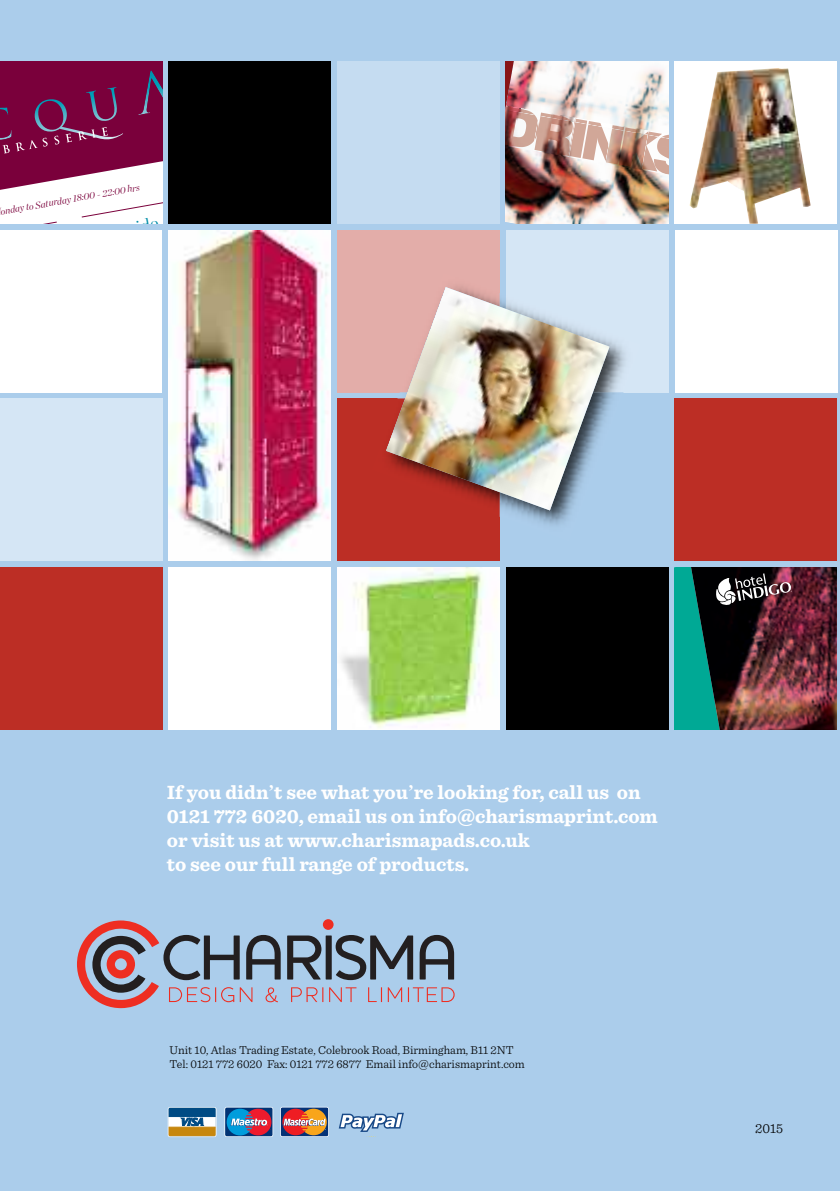
<style>
.page{position:relative;width:840px;height:1191px;background:#fff}
.page>*{position:absolute;margin:0;border:0;box-sizing:border-box;transform-origin:0 0}
.t1{font:700 20px/24.2px "Sentinel";color:#fff}
.t2{font:300 14px "Sentinel";color:#000}
.t3{font:300 12px/14px "Sentinel";color:#000}
.t4{font:9.6px "Chronicle Display Light Italic+KDQHKC";color:#7a003b}
.s1{font-family:"Sabon"}
</style>
<div class="page">
<div style="left:0;top:0;width:839px;height:1191px;background:#abcdeb"></div>
<svg style="left:226px;top:1108px;width:45px;height:27px"></svg>
<div style="left:224px;top:1106px;width:49px;height:31px;border:1px solid #fff;border-radius:2px"></div>
<svg style="left:280px;top:1107px;width:48px;height:29px"></svg>
<svg style="left:283px;top:1108px;width:43px;height:27px"></svg>
<div style="left:280px;top:1106px;width:49px;height:31px;border:1px solid #fff;border-radius:2px"></div>
<svg style="left:170px;top:1108px;width:44px;height:27px"></svg>
<div style="left:168px;top:1106px;width:48px;height:31px;border:1px solid #fff;border-radius:2px"></div>
<svg style="left:338px;top:1112px;width:65px;height:25px"></svg>
<div style="left:337px;top:62px;width:162px;height:162px;background:#c5dcf1"></div>
<img style="left:505px;top:62px;width:162px;height:162px">
<svg style="left:505px;top:62px;width:13px;height:157px"></svg>
<img style="left:505px;top:105px;width:34px;height:6px">
<img style="left:505px;top:107px;width:29px;height:3px">
<img style="left:538px;top:111px;width:37px;height:5px">
<img style="left:540px;top:114px;width:35px;height:2px">
<img style="left:575px;top:118px;width:37px;height:6px">
<img style="left:575px;top:119px;width:26px;height:3px">
<img style="left:611px;top:124px;width:37px;height:6px">
<img style="left:611px;top:126px;width:36px;height:2px">
<img style="left:647px;top:130px;width:20px;height:2px">
<img style="left:647px;top:132px;width:20px;height:3px">
<img style="left:505px;top:110px;width:33px;height:41px">
<img style="left:505px;top:141px;width:22px;height:6px">
<img style="left:532px;top:116px;width:43px;height:41px">
<img style="left:534px;top:139px;width:34px;height:17px">
<img style="left:568px;top:122px;width:43px;height:41px">
<img style="left:569px;top:152px;width:36px;height:9px">
<img style="left:605px;top:128px;width:42px;height:42px">
<img style="left:605px;top:158px;width:36px;height:9px">
<img style="left:641px;top:135px;width:26px;height:40px">
<img style="left:642px;top:167px;width:25px;height:8px">
<div style="left:674px;top:62px;width:162px;height:162px;background:#fff"></div>
<img style="left:689px;top:68px;width:107px;height:137px">
<div style="left:0;top:230px;width:162px;height:162px;background:#fff"></div>
<div style="left:337px;top:230px;width:162px;height:162px;background:#e3ada9"></div>
<div style="left:505px;top:230px;width:162px;height:162px;background:#d5e6f5"></div>
<div style="left:0;top:399px;width:162px;height:162px;background:#d5e6f5"></div>
<div style="left:337px;top:399px;width:162px;height:162px;background:#bc2e25"></div>
<div style="left:674px;top:399px;width:162px;height:162px;background:#bc2e25"></div>
<div style="left:0;top:567px;width:162px;height:162px;background:#bc2e25"></div>
<div style="left:168px;top:567px;width:162px;height:162px;background:#fff"></div>
<img style="left:337px;top:567px;width:162px;height:162px">
<div style="left:505px;top:567px;width:162px;height:162px;background:#000"></div>
<img style="left:791px;top:567px;width:45px;height:162px">
<img style="left:674px;top:567px;width:117px;height:162px">
<img style="left:168px;top:230px;width:162px;height:330px">
<img style="left:499px;top:392px;width:124px;height:150px">
<img style="left:609px;top:340px;width:17px;height:52px">
<img style="left:386px;top:287px;width:223px;height:223px">
<svg style="left:287px;top:935px;width:34px;height:44px"></svg>
<div style="left:325px;top:935px;width:6px;height:44px;background:#231f20"></div>
<svg style="left:335px;top:935px;width:78px;height:45px"></svg>
<svg style="left:419px;top:935px;width:35px;height:44px"></svg>
<div style="left:323px;top:919px;width:10px;height:11px;background:#ee2e22;border-radius:50%"></div>
<svg style="left:291px;top:987px;width:32px;height:15px"></svg>
<svg style="left:329px;top:987px;width:27px;height:15px"></svg>
<svg style="left:368px;top:987px;width:86px;height:15px"></svg>
<svg style="left:77px;top:920px;width:203px;height:88px"></svg>
<div style="left:675px;top:230px;width:162px;height:162px;background:#fff"></div>
<div style="left:168px;top:61px;width:162px;height:162px;background:#000"></div>
<svg style="left:0;top:62px;width:162px;height:162px;background:#a05179"></svg>
<p class="t4" style="left:0;top:208px;width:142px;rotate:-10deg">onday to Saturday 18:00 - 22:00 hrs</p>
<p class="t1" style="left:167px;top:781px;width:492px">If you didn<span class="s1">’</span>t see what you<span class="s1">’</span>re looking for, call us on 0121 772 6020, email us on info@charismaprint.com or visit us at www.charismapads.co.uk<br>to see our full range of products.</p>
<p class="t3" style="left:169px;top:1044px;width:356px">Unit 10, Atlas Trading Estate, Colebrook Road, Birmingham, B11 2NT<br>Tel: 0121 772 6020 Fax: 0121 772 6877 Email info@charismaprint.com</p>
<p class="t2" style="left:754px;top:1123px;width:29px">2015</p>
</div>
